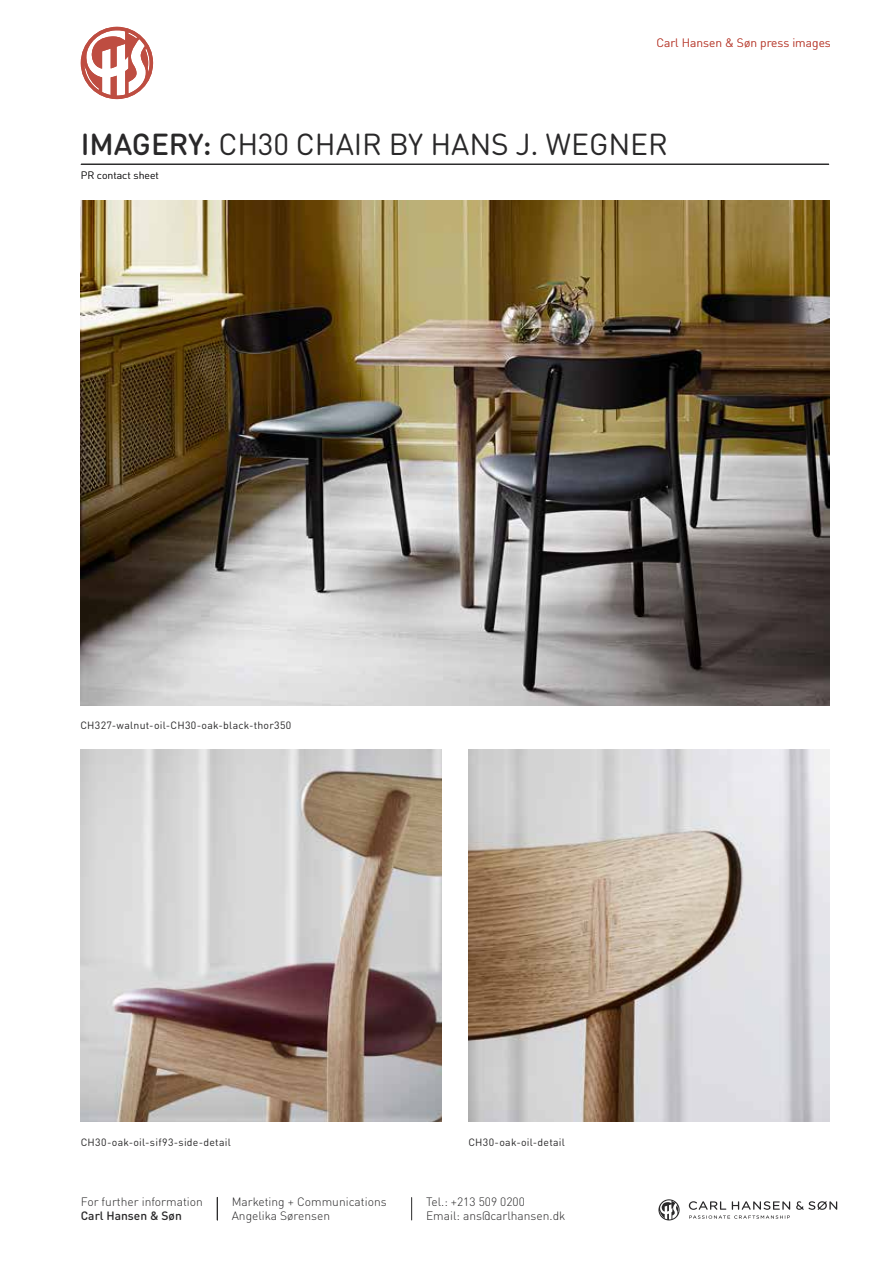
<style>
.page{position:relative;width:893px;height:1263px;background:#fff}
.page>*{position:absolute;margin:0;border:0;box-sizing:border-box;transform-origin:0 0}
.t1{font:30px "DIN Round Pro";letter-spacing:-.005em;color:#292829}
.t2{font:300 12px/14.4px "DIN Round Pro";color:#292829}
.t3{font:300 12px "DIN Round Pro";color:#be4d41}
.t4{font:500 12px "DIN Round Pro";color:#292829}
.t5{font:10.5px "DIN Round Pro";letter-spacing:.02em;color:#292829}
.t6{font:300 10.5px "DIN Round Pro";color:#292829}
.s1{font-weight:500}
</style>
<div class="page">
<img style="left:80px;top:200px;width:749px;height:505px">
<img style="left:468px;top:749px;width:361px;height:372px">
<img style="left:81px;top:749px;width:360px;height:372px">
<svg style="left:658px;top:1199px;width:22px;height:21px"></svg>
<svg style="left:689px;top:1201px;width:101px;height:18px"></svg>
<svg style="left:796px;top:1201px;width:41px;height:9px"></svg>
<svg style="left:217px;top:1197px;width:1px;height:23px"></svg>
<svg style="left:81px;top:27px;width:72px;height:72px"></svg>
<hr style="left:81px;top:164px;width:748px;height:1px;background:#292829">
<svg style="left:411px;top:1197px;width:1px;height:23px"></svg>
<p class="t3" style="left:656px;top:35px;width:176px">Carl Hansen &amp; Søn press images</p>
<h1 class="t1" style="left:81px;top:124px;width:588px"><span class="s1">IMAGERY:</span> CH30 CHAIR BY HANS J. WEGNER</h1>
<p class="t6" style="left:81px;top:169px;width:80px">PR contact sheet</p>
<p class="t5" style="left:80px;top:719px;width:212px">CH327-walnut-oil-CH30-oak-black-thor350</p>
<p class="t5" style="left:81px;top:1135px;width:151px">CH30-oak-oil-sif93-side-detail</p>
<p class="t5" style="left:468px;top:1135px;width:98px">CH30-oak-oil-detail</p>
<p class="t2" style="left:81px;top:1194px;width:124px">For further information</p>
<p class="t4" style="left:81px;top:1208px;width:103px">Carl Hansen &amp; Søn</p>
<p class="t2" style="left:232px;top:1194px;width:156px">Marketing + Communications<br>Angelika Sørensen</p>
<p class="t2" style="left:426px;top:1194px;width:141px">Tel.: +213 509 0200<br>Email: ans@carlhansen.dk</p>
</div>
